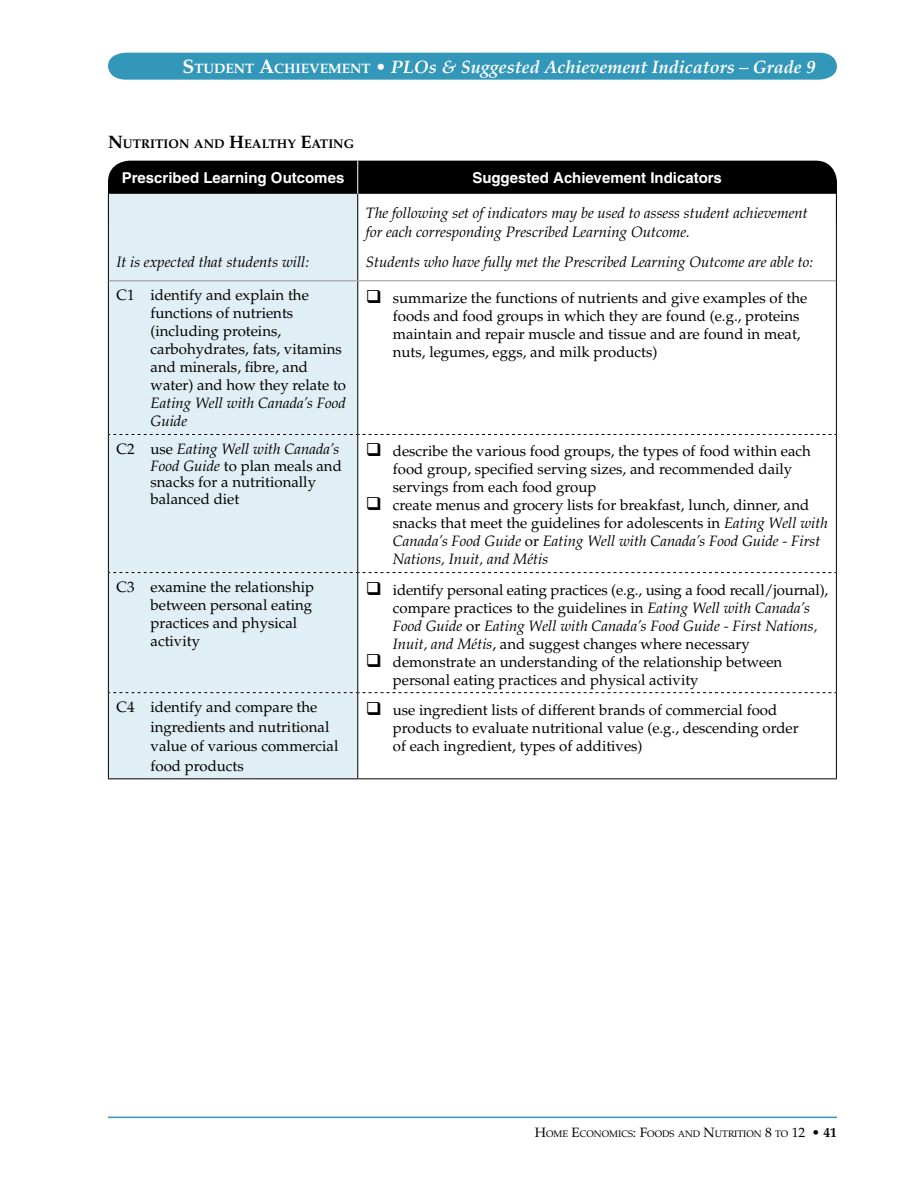
<style>
.page{position:relative;width:918px;height:1188px;background:#fff}
.page>*{position:absolute;margin:0;border:0;box-sizing:border-box;transform-origin:0 0}
.t1{font:italic 700 18px "Palatino";color:#fff}
.t2{font:15px/18px "Palatino";color:#000}
.t3{font:italic 15px/19.5px "Palatino";color:#000}
.t4{font:700 15px "Helvetica";color:#fff}
.t5{font:700 12.6px "Palatino";color:#000}
.t6{font:9.45px "Palatino";color:#000}
.s1{font-style:normal;font-size:19.5px}
.s2{font-style:normal;font-size:13.65px}
.s3{font-style:normal}
.s4{font-size:18px}
.s5{font-style:italic}
.s6{font-size:13.5px}
.s7{font-weight:700;font-size:13.5px}
</style>
<div class="page">
<div style="left:108px;top:53px;width:729px;height:27px;background:#3397b9"></div>
<hr style="left:108px;top:1117px;width:729px;height:1px;background:#3397b9">
<div style="left:108px;top:161px;width:729px;height:78px;background:#000;border-radius:22px"></div>
<div style="left:109px;top:194px;width:248px;height:584px;background:#e0eff5"></div>
<svg style="left:358px;top:194px;width:478px;height:584px"></svg>
<hr style="left:108px;top:778px;width:250px;height:1px;background:#000">
<hr style="left:358px;top:778px;width:479px;height:1px;background:#000">
<svg style="left:109px;top:434px;width:727px;height:1px"></svg>
<svg style="left:109px;top:572px;width:727px;height:1px"></svg>
<svg style="left:109px;top:692px;width:727px;height:1px"></svg>
<hr style="left:108px;top:194px;width:1px;height:87px;background:#000">
<hr style="left:357px;top:194px;width:1px;height:86px;background:#000">
<hr style="left:836px;top:194px;width:1px;height:87px;background:#000">
<hr style="left:109px;top:280px;width:249px;height:1px;background:#939598">
<hr style="left:358px;top:280px;width:478px;height:1px;background:#939598">
<hr style="left:357px;top:161px;width:1px;height:33px;background:#fff">
<hr style="left:108px;top:281px;width:1px;height:153px;background:#000">
<hr style="left:357px;top:281px;width:1px;height:153px;background:#000">
<hr style="left:836px;top:281px;width:1px;height:153px;background:#000">
<hr style="left:108px;top:434px;width:1px;height:139px;background:#000">
<hr style="left:357px;top:434px;width:1px;height:139px;background:#000">
<hr style="left:836px;top:434px;width:1px;height:139px;background:#000">
<hr style="left:108px;top:573px;width:1px;height:120px;background:#000">
<hr style="left:357px;top:573px;width:1px;height:120px;background:#000">
<hr style="left:836px;top:573px;width:1px;height:120px;background:#000">
<hr style="left:108px;top:693px;width:1px;height:85px;background:#000">
<hr style="left:357px;top:693px;width:1px;height:85px;background:#000">
<hr style="left:836px;top:693px;width:1px;height:85px;background:#000">
<p class="t1" style="left:182px;top:57px;width:634px"><span class="s1">S</span> <span class="s2">TUDENT</span> <span class="s1">A</span><span class="s2">CHIEVEMENT</span> <span class="s3">•</span> PLOs &amp; Suggested Achievement Indicators – Grade 9</p>
<p class="t5" style="left:108px;top:137px;width:248px"><span class="s4">N</span>UTRITION AND <span class="s4">H</span>EALTHY <span class="s4">E</span>ATING</p>
<p class="t4" style="left:122px;top:169px;width:224px">Prescribed Learning Outcomes</p>
<p class="t4" style="left:472px;top:169px;width:251px">Suggested Achievement Indicators</p>
<p class="t3" style="left:116px;top:253px;width:194px">It is expected that students will:</p>
<p class="t2" style="left:151px;top:287px;width:197px;text-indent:-34px">C1 identify and explain the functions of nutrients (including proteins, carbohydrates, fats, vitamins and minerals, fibre, and water) and how they relate to</p>
<p class="t3" style="left:151px;top:395px;width:197px;line-height:18px">Eating Well with Canada’s Food<br>Guide</p>
<p class="t3" style="left:366px;top:203px;width:444px">The following set of indicators may be used to assess student achievement for each corresponding Prescribed Learning Outcome.</p>
<p class="t3" style="left:366px;top:253px;width:449px">Students who have fully met the Prescribed Learning Outcome are able to:</p>
<p class="t2" style="left:393px;top:289px;width:416px;text-indent:-27px">❑ summarize the functions of nutrients and give examples of the foods and food groups in which they are found (e.g., proteins maintain and repair muscle and tissue and are found in meat, nuts, legumes, eggs, and milk products)</p>
<p class="t2" style="left:151px;top:441px;width:193px;line-height:16.5px;text-indent:-34px">C2 use <span class="s5">Eating Well with Canada’s<br>Food Guide</span> to plan meals and snacks for a nutritionally balanced diet</p>
<p class="t2" style="left:393px;top:443px;width:420px;text-indent:-27px">❑ describe the various food groups, the types of food within each food group, specified serving sizes, and recommended daily servings from each food group</p>
<p class="t2" style="left:393px;top:497px;width:437px;text-indent:-27px">❑ create menus and grocery lists for breakfast, lunch, dinner, and snacks that meet the guidelines for adolescents in <span class="s5">Eating Well with Canada’s Food Guide</span> or <span class="s5">Eating Well with Canada’s Food Guide - First Nations, Inuit, and Métis</span></p>
<p class="t2" style="left:151px;top:578px;width:165px;text-indent:-34px">C3 examine the relationship between personal eating practices and physical activity</p>
<p class="t2" style="left:393px;top:581px;width:437px;text-indent:-27px">❑ identify personal eating practices (e.g., using a food recall/journal), compare practices to the guidelines in <span class="s5">Eating Well with Canada’s Food Guide</span> or <span class="s5">Eating Well with Canada’s Food Guide - First Nations, Inuit, and Métis</span>, and suggest changes where necessary</p>
<p class="t2" style="left:393px;top:653px;width:391px;text-indent:-27px">❑ demonstrate an understanding of the relationship between personal eating practices and physical activity</p>
<p class="t2" style="left:151px;top:698px;width:189px;line-height:19.5px;text-indent:-34px">C4 identify and compare the ingredients and nutritional value of various commercial food products</p>
<p class="t2" style="left:393px;top:701px;width:407px;text-indent:-27px">❑ use ingredient lists of different brands of commercial food products to evaluate nutritional value (e.g., descending order of each ingredient, types of additives)</p>
<p class="t6" style="left:535px;top:1128px;width:304px"><span class="s6">H</span>ome <span class="s6">E</span>conomics<span class="s6">: F</span>oods and <span class="s6">N</span>utrition <span class="s6">8</span> to <span class="s6">12</span> <span class="s7">• 41</span></p>
</div>
